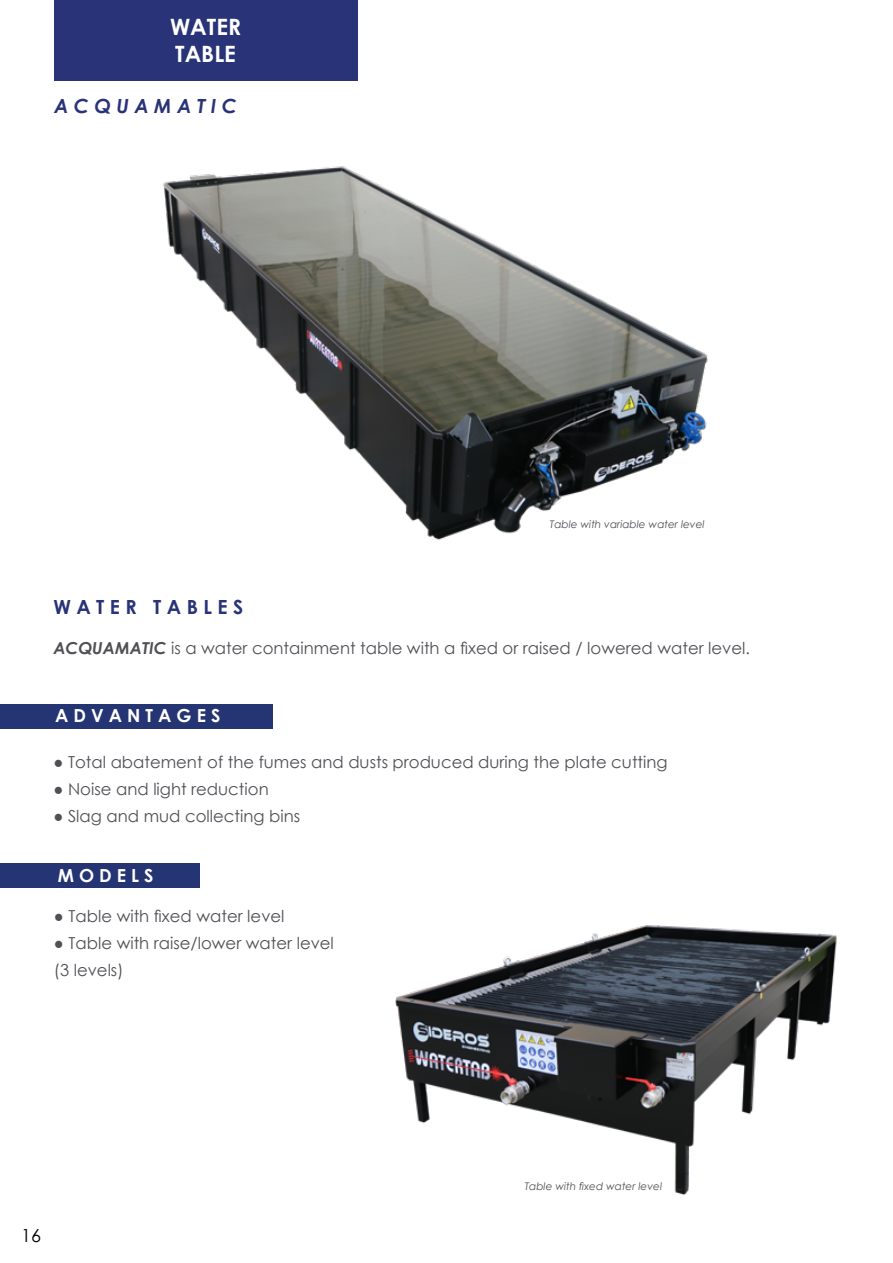
<style>
.page{position:relative;width:893px;height:1263px;background:#fff}
.page>*{position:absolute;margin:0;border:0;box-sizing:border-box;transform-origin:0 0}
.t1{font:700 22.5px/27px "Century Gothic";color:#fff}
.t2{font:700 19.5px "Century Gothic";color:#283378}
.t3{font:italic 700 19.5px "Century Gothic";color:#283378}
.t4{font:700 18px "Century Gothic";color:#fff}
.t5{font:18px "Century Gothic";color:#000}
.t6{font:16.5px/27px "Century Gothic";color:#504f55}
.t7{font:italic 10.5px "Century Gothic";color:#504f55}
.s1{font-weight:700;font-style:italic}
</style>
<div class="page">
<div style="left:54px;top:0;width:303px;height:81px;background:#283378"></div>
<div style="left:0;top:704px;width:272px;height:24px;background:#253574"></div>
<div style="left:0;top:864px;width:199px;height:24px;background:#253574"></div>
<img style="left:163px;top:166px;width:545px;height:374px">
<img style="left:395px;top:925px;width:442px;height:271px">
<h1 class="t1" style="left:170px;top:12px;width:73px">WATER<br>TABLE</h1>
<p class="t3" style="left:54px;top:91px;width:184px">A C Q U A M A T I C</p>
<p class="t2" style="left:53px;top:592px;width:191px">W A T E R T A B L E S</p>
<p class="t7" style="left:550px;top:517px;width:156px">Table with variable water level</p>
<p class="t6" style="left:53px;top:635px;width:698px"><span class="s1">ACQUAMATIC</span> is a water containment table with a fixed or raised / lowered water level.</p>
<p class="t4" style="left:55px;top:702px;width:167px">A D V A N T A G E S</p>
<p class="t6" style="left:54px;top:748px;width:616px">● Total abatement of the fumes and dusts produced during the plate cutting</p>
<p class="t6" style="left:54px;top:775px;width:217px">● Noise and light reduction</p>
<p class="t6" style="left:54px;top:802px;width:248px">● Slag and mud collecting bins</p>
<p class="t4" style="left:58px;top:861px;width:97px">M O D E L S</p>
<p class="t6" style="left:54px;top:902px;width:232px">● Table with fixed water level</p>
<p class="t6" style="left:54px;top:929px;width:281px">● Table with raise/lower water level (3 levels)</p>
<p class="t5" style="left:21px;top:1223px;width:21px">16</p>
<p class="t7" style="left:525px;top:1179px;width:139px">Table with fixed water level</p>
</div>
